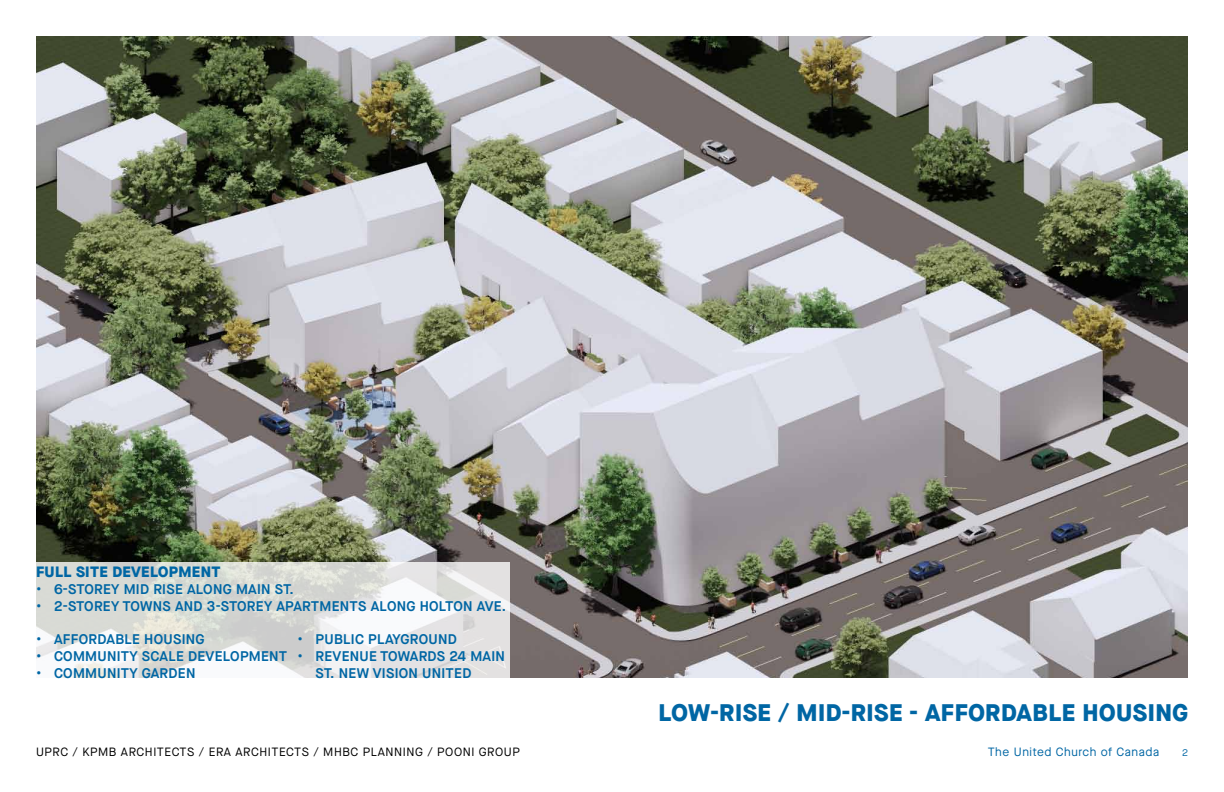
<style>
.page{position:relative;width:1224px;height:792px;background:#fff}
.page>*{position:absolute;margin:0;border:0;box-sizing:border-box;transform-origin:0 0}
.t1{font:800 24px "Maison Neue";letter-spacing:.02em;color:#0066a4}
.t2{font:800 15px "Maison Neue";letter-spacing:.02em;color:#0066a4}
.t3{font:600 14px/16.8px "Maison Neue";letter-spacing:.02em;color:#0066a4}
.t4{font:12px "Maison Neue";letter-spacing:.05em;color:#000}
.t5{font:12px "Maison Neue";letter-spacing:.05em;color:#0066a4}
.t6{font:10px "Maison Neue";color:#0066a4}
</style>
<div class="page">
<img style="left:36px;top:36px;width:1152px;height:642px">
<svg style="left:36px;top:562px;width:474px;height:116px"></svg>
<p class="t2" style="left:36px;top:561px;width:186px">FULL SITE DEVELOPMENT</p>
<p class="t3" style="left:36px;top:580px;width:259px">• 6-STOREY M ID RISE ALONG MAINST.</p>
<p class="t3" style="left:36px;top:597px;width:472px">• 2-STOREY TOWNS AN D 3-STOREY APARTMENTS ALONG HOLTON AVE.</p>
<p class="t3" style="left:36px;top:631px;width:170px">• AFFORDABLE HOUSING</p>
<p class="t3" style="left:36px;top:648px;width:49px">• COMMUN</p>
<p class="t3" style="left:117px;top:648px;width:30px">ITY SCA</p>
<p class="t3" style="left:168px;top:648px;width:120px">LE DEVELOPMENT</p>
<p class="t3" style="left:36px;top:664px;width:49px">• COMMUN</p>
<p class="t3" style="left:117px;top:664px;width:78px">ITY GARDEN</p>
<p class="t3" style="left:298px;top:631px;width:161px">• PU BLICPLAYGROUN D</p>
<p class="t3" style="left:316px;top:648px;width:186px;text-indent:-18px">• REVENU E TOWARDS 24 MAIN<br>ST. NEW VISION UNITED</p>
<h1 class="t1" style="left:658px;top:694px;width:531px">LOW-RISE / MID-RISE - AFFORDABLE HOUSING</h1>
<p class="t4" style="left:36px;top:744px;width:477px">UPRC / KPMB ARCHITECTS / ERA ARCHITECTS / MH BC PLANNING / POONI GROUP</p>
<p class="t5" style="left:988px;top:744px;width:173px">THE UNITED CHURCH OF CANADA</p>
<p class="t6" style="left:1182px;top:746px;width:7px">2</p>
</div>
